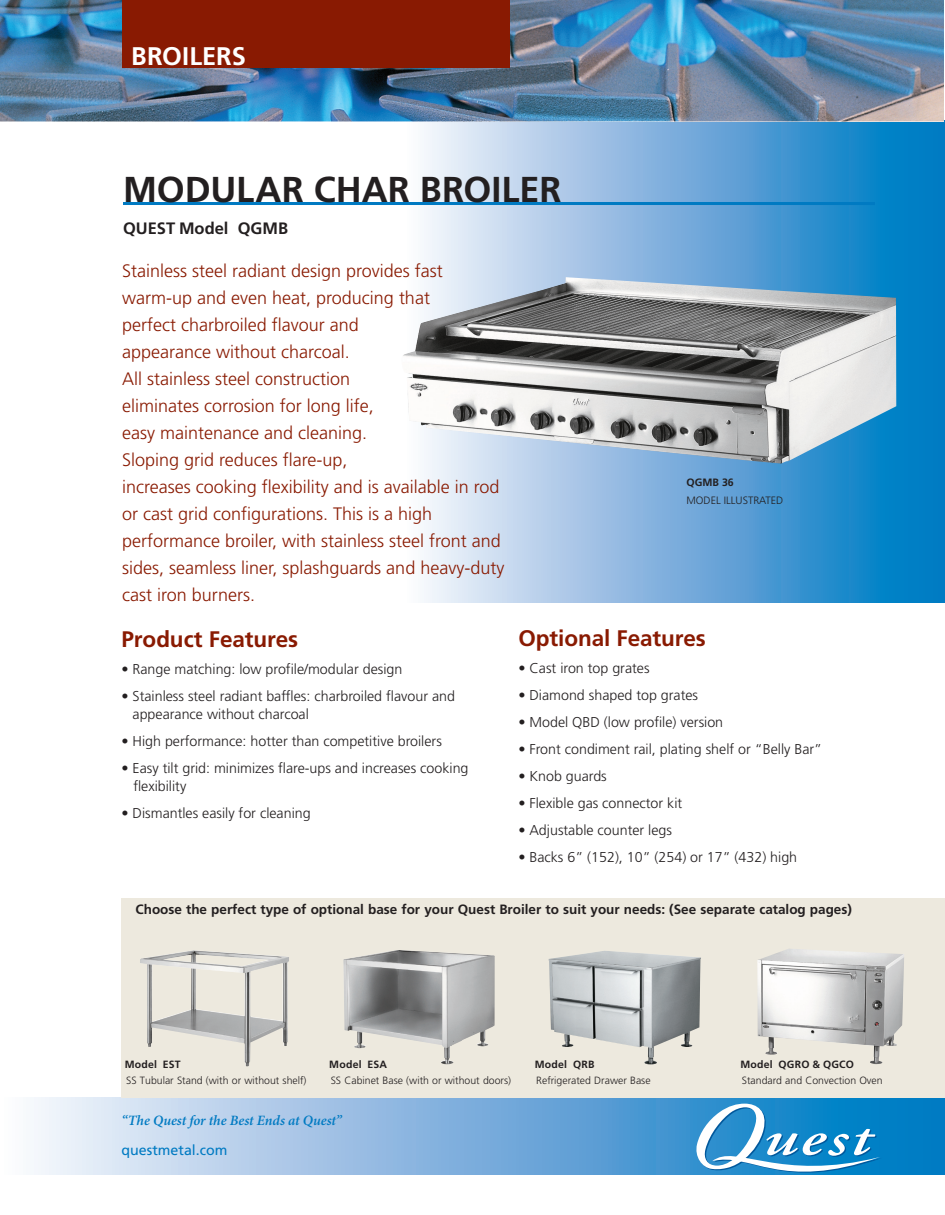
<style>
.page{position:relative;width:945px;height:1215px;background:#fff}
.page>*{position:absolute;margin:0;border:0;box-sizing:border-box;transform-origin:0 0}
.t1{font:700 36px "Frutiger";color:#231f20}
.PAGENAME-1_BOLD_17_2{font:700 25.5px "Frutiger";color:#fff}
.subhead{font:700 22.5px "Frutiger";letter-spacing:-.005em;color:#891a02}
.Intro_Text{font:300 18px/27px "Frutiger";color:#891a02}
.Mode{font:700 16.5px "Frutiger";color:#231f20}
.Body_9_5pt{font:300 14.25px/18px "Frutiger";color:#231f20}
.Body_9_5pt-2{font:italic 600 14.25px "Minion Pro";letter-spacing:-.005em;color:#007ac2}
.Body_9_5pt-3{font:14.25px "Frutiger";color:#007ac2}
.Text_Format{font:700 13.5px "Frutiger";color:#231f20}
.Body_9_5pt-4{font:300 10.65px/18px "Frutiger";color:#231f20}
.Text_Format-2{font:300 10.5px "Frutiger";color:#231f20}
.PAGENAME-1_BOLD_17_2-2{font:700 10.5px "Frutiger";letter-spacing:.02em;color:#231f20}
.s1{font-weight:700}
</style>
<div class="page">
<div style="left:405px;top:120px;width:540px;height:483px;background:linear-gradient(to right,#fff3fb,#0071c0)"></div>
<img style="left:0;top:0;width:943px;height:121px">
<div style="left:0;top:1098px;width:945px;height:76px;background:linear-gradient(to right,#fff3fb,#0070bf)"></div>
<svg style="left:696px;top:1104px;width:186px;height:69px"></svg>
<hr style="left:123px;top:202px;width:752px;height:3px;background:#007ac2">
<img style="left:403px;top:277px;width:493px;height:187px">
<div style="left:122px;top:0;width:388px;height:67px;background:#891a02"></div>
<div style="left:122px;top:898px;width:823px;height:200px;background:#ede9de"></div>
<img style="left:343px;top:950px;width:152px;height:114px">
<img style="left:549px;top:951px;width:152px;height:114px">
<img style="left:140px;top:950px;width:149px;height:116px">
<img style="left:757px;top:949px;width:147px;height:115px">
<p class="PAGENAME-1_BOLD_17_2" style="left:131px;top:41px;width:116px">BROILERS</p>
<p class="t1" style="left:123px;top:168px;width:440px">MODULAR CHAR BROILER</p>
<p class="Mode" style="left:123px;top:218px;width:167px">QUEST Model QGMB</p>
<p class="Intro_Text" style="left:122px;top:257px;width:384px">Stainless steel radiant design provides fast warm-up and even heat, producing that<br>perfect charbroiled flavour and<br>appearance without charcoal.<br>All stainless steel construction<br>eliminates corrosion for long life,<br>easy maintenance and cleaning.<br>Sloping grid reduces flare-up,<br>increases cooking flexibility and is available in rod or cast grid configurations. This is a high performance broiler, with stainless steel front and sides, seamless liner, splashguards and heavy-duty cast iron burners.</p>
<p class="Body_9_5pt-4" style="left:687px;top:473px;width:98px"><span class="s1">QGMB 36<br></span>MODEL ILLUSTRATED</p>
<p class="subhead" style="left:122px;top:626px;width:178px">Product Features</p>
<p class="Body_9_5pt" style="left:122px;top:660px;width:282px">• Range matching: low profile/modular design</p>
<p class="Body_9_5pt" style="left:133px;top:687px;width:324px;text-indent:-11px">• Stainless steel radiant baffles: charbroiled flavour and appearance without charcoal</p>
<p class="Body_9_5pt" style="left:122px;top:732px;width:322px">• High performance: hotter than competitive broilers</p>
<p class="Body_9_5pt" style="left:133px;top:759px;width:337px;text-indent:-12px">• Easy tilt grid: minimizes flare-ups and increases cooking flexibility</p>
<p class="Body_9_5pt" style="left:122px;top:804px;width:191px">• Dismantles easily for cleaning</p>
<p class="subhead" style="left:518px;top:625px;width:189px">Optional Features</p>
<p class="Body_9_5pt" style="left:518px;top:659px;width:133px">• Cast iron top grates</p>
<p class="Body_9_5pt" style="left:518px;top:686px;width:181px">• Diamond shaped top grates</p>
<p class="Body_9_5pt" style="left:518px;top:713px;width:206px">• Model QBD (low profile) version</p>
<p class="Body_9_5pt" style="left:518px;top:740px;width:305px">• Front condiment rail, plating shelf or “Belly Bar”</p>
<p class="Body_9_5pt" style="left:518px;top:767px;width:90px">• Knob guards</p>
<p class="Body_9_5pt" style="left:518px;top:794px;width:165px">• Flexible gas connector kit</p>
<p class="Body_9_5pt" style="left:518px;top:821px;width:155px">• Adjustable counter legs</p>
<p class="Body_9_5pt" style="left:518px;top:848px;width:280px">• Backs 6” (152), 10” (254) or 17” (432) high</p>
<p class="Text_Format" style="left:136px;top:901px;width:718px">Choose the perfect type of optional base for your Quest Broiler to suit your needs: (See separate catalog pages)</p>
<p class="PAGENAME-1_BOLD_17_2-2" style="left:125px;top:1058px;width:58px">Model EST</p>
<p class="PAGENAME-1_BOLD_17_2-2" style="left:329px;top:1058px;width:59px">Model ESA</p>
<p class="PAGENAME-1_BOLD_17_2-2" style="left:535px;top:1058px;width:61px">Model QRB</p>
<p class="PAGENAME-1_BOLD_17_2-2" style="left:740px;top:1058px;width:115px">Model QGRO &amp; QGCO</p>
<p class="Text_Format-2" style="left:742px;top:1075px;width:142px">Standard and Convection Oven</p>
<p class="Text_Format-2" style="left:126px;top:1075px;width:182px">SS Tubular Stand (with or without shelf)</p>
<p class="Text_Format-2" style="left:331px;top:1075px;width:182px">SS Cabinet Base (with or without doors)</p>
<p class="Text_Format-2" style="left:536px;top:1075px;width:116px">Refrigerated Drawer Base</p>
<p class="Body_9_5pt-2" style="left:122px;top:1110px;width:222px">“The Quest for the Best Ends at Quest”</p>
<p class="Body_9_5pt-3" style="left:122px;top:1141px;width:108px">questmetal.com</p>
</div>
